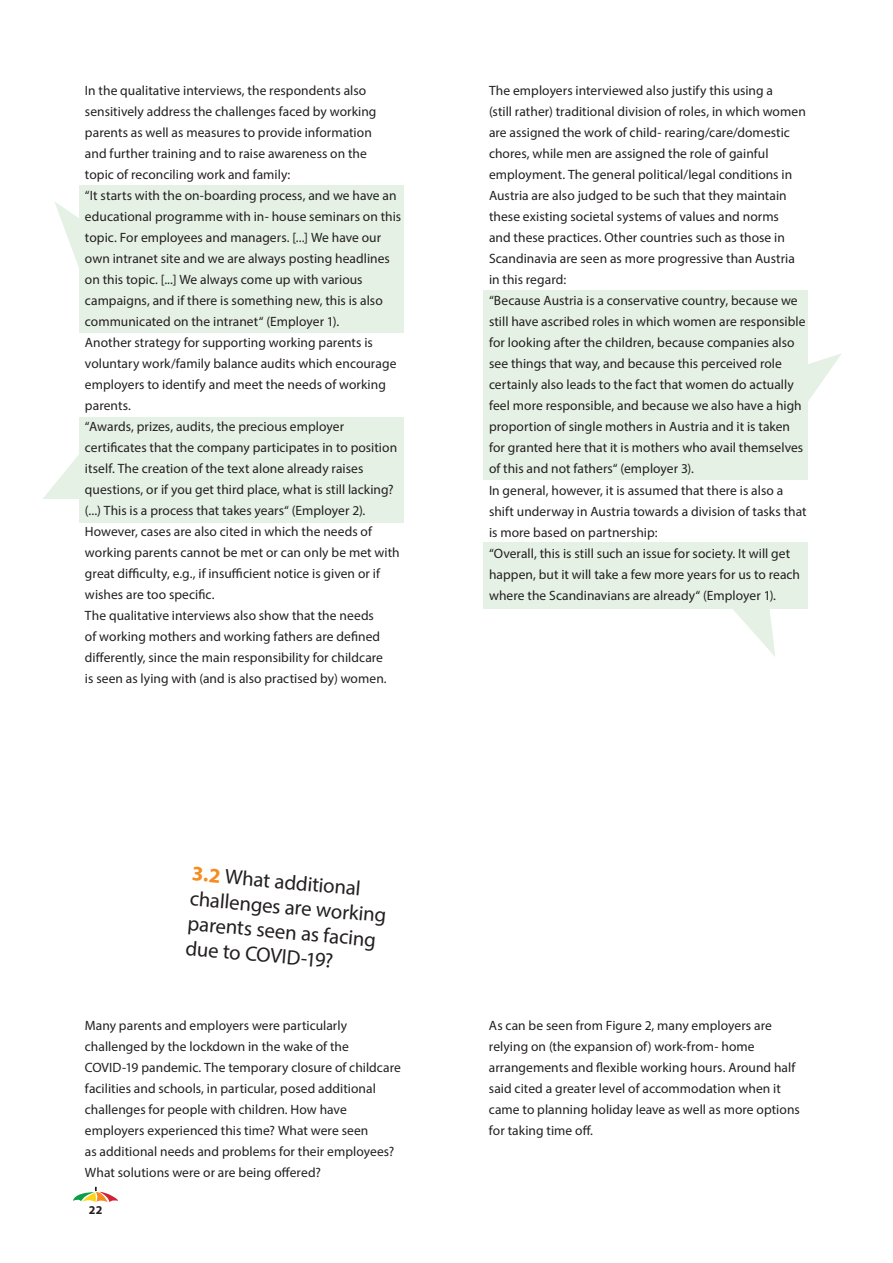
<style>
.page{position:relative;width:893px;height:1263px;background:#fff}
.page>*{position:absolute;margin:0;border:0;box-sizing:border-box;transform-origin:0 0}
.t1{font:20.85px/24.9px "Myriad Pro";color:#231f20}
.t2{font:13.5px/21px "Myriad Pro";letter-spacing:.005em;color:#231f20}
.t3{font:700 12px "Myriad Pro";color:#231f20}
.s1{font-weight:700;color:#f68b1f}
</style>
<div class="page">
<div style="left:483px;top:542px;width:325px;height:67px;background:#e5f1e5"></div>
<svg style="left:808px;top:354px;width:33px;height:47px"></svg>
<div style="left:483px;top:291px;width:325px;height:189px;background:#e5f1e5"></div>
<svg style="left:733px;top:609px;width:42px;height:47px"></svg>
<div style="left:80px;top:417px;width:324px;height:105px;background:#e5f1e5"></div>
<svg style="left:43px;top:437px;width:37px;height:62px"></svg>
<div style="left:80px;top:185px;width:324px;height:148px;background:#e5f1e5"></div>
<svg style="left:55px;top:201px;width:25px;height:107px"></svg>
<svg style="left:73px;top:1187px;width:45px;height:15px"></svg>
<p class="t2" style="left:85px;top:80px;width:318px">In the qualitative interviews, the respondents also sensitively address the challenges faced by working parents as well as measures to provide information<br>and further training and to raise awareness on the<br>topic of reconciling work and family:<br>“It starts with the on-boarding process, and we have an educational programme with in- house seminars on this topic. For employees and managers. [...] We have our own intranet site and we are always posting headlines on this topic. [...] We always come up with various campaigns, and if there is something new, this is also communicated on the intranet“ (Employer 1).<br>Another strategy for supporting working parents is voluntary work/family balance audits which encourage employers to identify and meet the needs of working parents.<br>“Awards, prizes, audits, the precious employer certificates that the company participates in to position itself. The creation of the text alone already raises questions, or if you get third place, what is still lacking? (...) This is a process that takes years“ (Employer 2).<br>However, cases are also cited in which the needs of working parents cannot be met or can only be met with great difficulty, e.g., if insufficient notice is given or if wishes are too specific.<br>The qualitative interviews also show that the needs<br>of working mothers and working fathers are defined differently, since the main responsibility for childcare<br>is seen as lying with (and is also practised by) women.</p>
<p class="t2" style="left:489px;top:80px;width:319px">The employers interviewed also justify this using a<br>(still rather) traditional division of roles, in which women are assigned the work of child- rearing/care/domestic chores, while men are assigned the role of gainful employment. The general political/legal conditions in Austria are also judged to be such that they maintain these existing societal systems of values and norms<br>and these practices. Other countries such as those in Scandinavia are seen as more progressive than Austria in this regard:<br>“Because Austria is a conservative country, because we still have ascribed roles in which women are responsible for looking after the children, because companies also see things that way, and because this perceived role certainly also leads to the fact that women do actually feel more responsible, and because we also have a high proportion of single mothers in Austria and it is taken for granted here that it is mothers who avail themselves of this and not fathers“ (employer 3).<br>In general, however, it is assumed that there is also a shift underway in Austria towards a division of tasks that is more based on partnership:<br>“Overall, this is still such an issue for society. It will get happen, but it will take a few more years for us to reach where the Scandinavians are already“ (Employer 1).</p>
<h1 class="t1" style="left:193px;top:861px;width:199px;rotate:5deg"><span class="s1">3.2</span> What additional challenges are working parents seen as facing due to COVID-19?</h1>
<p class="t2" style="left:85px;top:1014px;width:317px">Many parents and employers were particularly challenged by the lockdown in the wake of the COVID-19 pandemic. The temporary closure of childcare facilities and schools, in particular, posed additional challenges for people with children. How have employers experienced this time? What were seen<br>as additional needs and problems for their employees?<br>What solutions were or are being offered?</p>
<p class="t2" style="left:489px;top:1015px;width:312px">As can be seen from Figure 2, many employers are relying on (the expansion of) work-from- home arrangements and flexible working hours. Around half said cited a greater level of accommodation when it came to planning holiday leave as well as more options for taking time off.</p>
<p class="t3" style="left:89px;top:1202px;width:15px">22</p>
</div>
